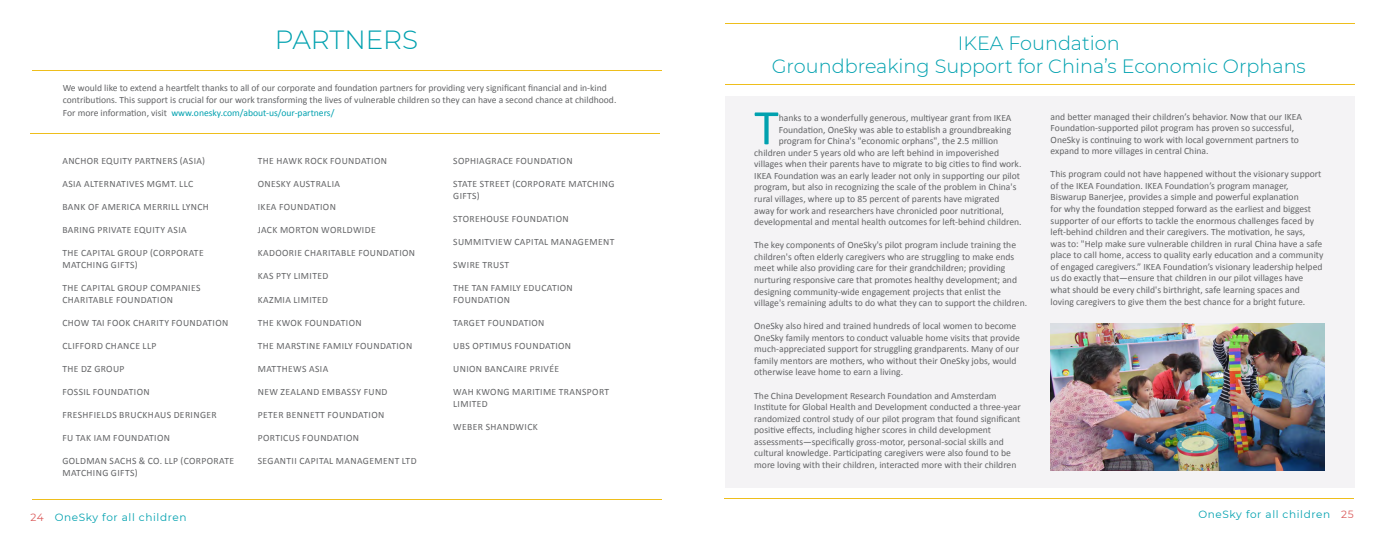
<style>
.page{position:relative;width:1386px;height:536px;background:#fff}
.page>*{position:absolute;margin:0;border:0;box-sizing:border-box;transform-origin:0 0}
.t1{font:50.23px "Calibri";color:#00a1af}
.t2{font:300 26.25px "Montserrat";color:#00a1af}
.t3{font:300 19.25px/23.1px "Montserrat";color:#00a1af;text-align:center}
.t4{font:10.5px "Montserrat";letter-spacing:.06em;color:#00a1af}
.t5{font:9.62px/11.5px "Calibri";color:#636466}
.t6{font:9.62px/11.5px "Calibri";letter-spacing:.04em;color:#636466}
.t7{font:9.62px "Calibri";color:#00a1af}
.s1{color:#636466}
.s2{color:#db5a5a}
</style>
<div class="page">
<div style="left:725px;top:96px;width:629px;height:391px;background:#f4f3f5"></div>
<hr style="left:31px;top:133px;width:629px;height:1px;background:#eebe1c">
<hr style="left:32px;top:498px;width:629px;height:1px;background:#eebe1c">
<hr style="left:32px;top:70px;width:629px;height:1px;background:#eebe1c">
<hr style="left:725px;top:84px;width:629px;height:1px;background:#eebe1c">
<hr style="left:724px;top:498px;width:630px;height:1px;background:#eebe1c">
<hr style="left:725px;top:23px;width:629px;height:1px;background:#eebe1c">
<img style="left:1051px;top:323px;width:274px;height:147px">
<h2 class="t2" style="left:275px;top:22px;width:145px">PARTNERS</h2>
<p class="t5" style="left:63px;top:82px;width:555px">We would like to extend a heartfelt thanks to all of our corporate and foundation partners for providing very significant financial and in-kind contributions. This support is crucial for our work transforming the lives of vulnerable children so they can have a second chance at childhood.</p>
<p class="t7" style="left:63px;top:107px;width:273px"><span class="s1">For more information, visit</span> www.onesky.com/about-us/our-partners/</p>
<p class="t6" style="left:62px;top:155px;width:144px">ANCHOR EQUITY PARTNERS (ASIA)</p>
<p class="t6" style="left:62px;top:178px;width:132px">ASIA ALTERNATIVES MGMT. LLC</p>
<p class="t6" style="left:62px;top:201px;width:148px">BANK OF AMERICA MERRILL LYNCH</p>
<p class="t6" style="left:62px;top:224px;width:126px">BARING PRIVATE EQUITY ASIA</p>
<p class="t6" style="left:62px;top:247px;width:143px">THE CAPITAL GROUP (CORPORATE<br>MATCHING GIFTS)</p>
<p class="t6" style="left:62px;top:282px;width:140px">THE CAPITAL GROUP COMPANIES<br>CHARITABLE FOUNDATION</p>
<p class="t6" style="left:62px;top:316px;width:167px">CHOW TAI FOOK CHARITY FOUNDATION</p>
<p class="t6" style="left:62px;top:340px;width:96px">CLIFFORD CHANCE LLP</p>
<p class="t6" style="left:62px;top:363px;width:64px">THE DZ GROUP</p>
<p class="t6" style="left:62px;top:386px;width:89px">FOSSIL FOUNDATION</p>
<p class="t6" style="left:62px;top:409px;width:156px">FRESHFIELDS BRUCKHAUS DERINGER</p>
<p class="t6" style="left:62px;top:432px;width:109px">FU TAK IAM FOUNDATION</p>
<p class="t6" style="left:62px;top:455px;width:173px">GOLDMAN SACHS &amp; CO. LLP (CORPORATE<br>MATCHING GIFTS)</p>
<p class="t6" style="left:258px;top:155px;width:131px">THE HAWK ROCK FOUNDATION</p>
<p class="t6" style="left:258px;top:178px;width:84px">ONESKY AUSTRALIA</p>
<p class="t6" style="left:258px;top:201px;width:80px">IKEA FOUNDATION</p>
<p class="t6" style="left:258px;top:224px;width:119px">JACK MORTON WORLDWIDE</p>
<p class="t6" style="left:258px;top:247px;width:159px">KADOORIE CHARITABLE FOUNDATION</p>
<p class="t6" style="left:258px;top:270px;width:72px">KAS PTY LIMITED</p>
<p class="t6" style="left:258px;top:293px;width:72px">KAZMIA LIMITED</p>
<p class="t6" style="left:258px;top:316px;width:105px">THE KWOK FOUNDATION</p>
<p class="t6" style="left:258px;top:340px;width:156px">THE MARSTINE FAMILY FOUNDATION</p>
<p class="t6" style="left:258px;top:363px;width:72px">MATTHEWS ASIA</p>
<p class="t6" style="left:258px;top:386px;width:131px">NEW ZEALAND EMBASSY FUND</p>
<p class="t6" style="left:258px;top:409px;width:128px">PETER BENNETT FOUNDATION</p>
<p class="t6" style="left:258px;top:432px;width:103px">PORTICUS FOUNDATION</p>
<p class="t6" style="left:258px;top:455px;width:160px">SEGANTII CAPITAL MANAGEMENT LTD</p>
<p class="t6" style="left:453px;top:155px;width:121px">SOPHIAGRACE FOUNDATION</p>
<p class="t6" style="left:453px;top:178px;width:163px">STATE STREET (CORPORATE MATCHING<br>GIFTS)</p>
<p class="t6" style="left:453px;top:213px;width:117px">STOREHOUSE FOUNDATION</p>
<p class="t6" style="left:453px;top:236px;width:163px">SUMMITVIEW CAPITAL MANAGEMENT</p>
<p class="t6" style="left:453px;top:259px;width:57px">SWIRE TRUST</p>
<p class="t6" style="left:453px;top:282px;width:121px">THE TAN FAMILY EDUCATION<br>FOUNDATION</p>
<p class="t6" style="left:453px;top:316px;width:93px">TARGET FOUNDATION</p>
<p class="t6" style="left:453px;top:340px;width:119px">UBS OPTIMUS FOUNDATION</p>
<p class="t6" style="left:453px;top:363px;width:107px">UNION BANCAIRE PRIVÉE</p>
<p class="t6" style="left:453px;top:386px;width:157px">WAH KWONG MARITIME TRANSPORT<br>LIMITED</p>
<p class="t6" style="left:453px;top:420px;width:86px">WEBER SHANDWICK</p>
<p class="t4" style="left:31px;top:510px;width:157px"><span class="s2">24</span> OneSky for all children</p>
<h3 class="t3" style="left:772px;top:31px;width:536px">IKEA Foundation<br>Groundbreaking Support for China’s Economic Orphans</h3>
<h1 class="t1" style="left:754px;top:96px;width:26px">T</h1>
<p class="t5" style="left:779px;top:112px;width:234px">hanks to a wonderfully generous, multiyear grant from IKEA</p>
<p class="t5" style="left:779px;top:124px;width:234px">Foundation, OneSky was able to establish a groundbreaking</p>
<p class="t5" style="left:779px;top:135px;width:221px">program for China's "economic orphans", the 2.5 million</p>
<p class="t5" style="left:754px;top:147px;width:246px">children under 5 years old who are left behind in impoverished</p>
<p class="t5" style="left:754px;top:158px;width:269px">villages when their parents have to migrate to big cities to find work.</p>
<p class="t5" style="left:754px;top:170px;width:267px">IKEA Foundation was an early leader not only in supporting our pilot</p>
<p class="t5" style="left:754px;top:181px;width:264px">program, but also in recognizing the scale of the problem in China's</p>
<p class="t5" style="left:754px;top:193px;width:247px">rural villages, where up to 85 percent of parents have migrated</p>
<p class="t5" style="left:754px;top:204px;width:251px">away for work and researchers have chronicled poor nutritional,</p>
<p class="t5" style="left:754px;top:216px;width:269px">developmental and mental health outcomes for left-behind children.</p>
<p class="t5" style="left:754px;top:239px;width:274px">The key components of OneSky's pilot program include training the children's often elderly caregivers who are struggling to make ends meet while also providing care for their grandchildren; providing nurturing responsive care that promotes healthy development; and designing community-wide engagement projects that enlist the village's remaining adults to do what they can to support the children.</p>
<p class="t5" style="left:754px;top:320px;width:267px">OneSky also hired and trained hundreds of local women to become OneSky family mentors to conduct valuable home visits that provide much-appreciated support for struggling grandparents. Many of our family mentors are mothers, who without their OneSky jobs, would otherwise leave home to earn a living.</p>
<p class="t5" style="left:754px;top:389px;width:268px">The China Development Research Foundation and Amsterdam Institute for Global Health and Development conducted a three-year randomized control study of our pilot program that found significant positive effects, including higher scores in child development assessments—specifically gross-motor, personal-social skills and cultural knowledge. Participating caregivers were also found to be more loving with their children, interacted more with their children</p>
<p class="t5" style="left:1051px;top:111px;width:253px">and better managed their children’s behavior. Now that our IKEA Foundation-supported pilot program has proven so successful, OneSky is continuing to work with local government partners to expand to more villages in central China.</p>
<p class="t5" style="left:1051px;top:168px;width:274px">This program could not have happened without the visionary support of the IKEA Foundation. IKEA Foundation’s program manager, Biswarup Banerjee, provides a simple and powerful explanation<br>for why the foundation stepped forward as the earliest and biggest supporter of our efforts to tackle the enormous challenges faced by left-behind children and their caregivers. The motivation, he says,<br>was to: "Help make sure vulnerable children in rural China have a safe place to call home, access to quality early education and a community of engaged caregivers.” IKEA Foundation’s visionary leadership helped us do exactly that—ensure that children in our pilot villages have what should be every child's birthright, safe learning spaces and loving caregivers to give them the best chance for a bright future.</p>
<p class="t4" style="left:1198px;top:507px;width:157px">OneSky for all children <span class="s2">25</span></p>
</div>
